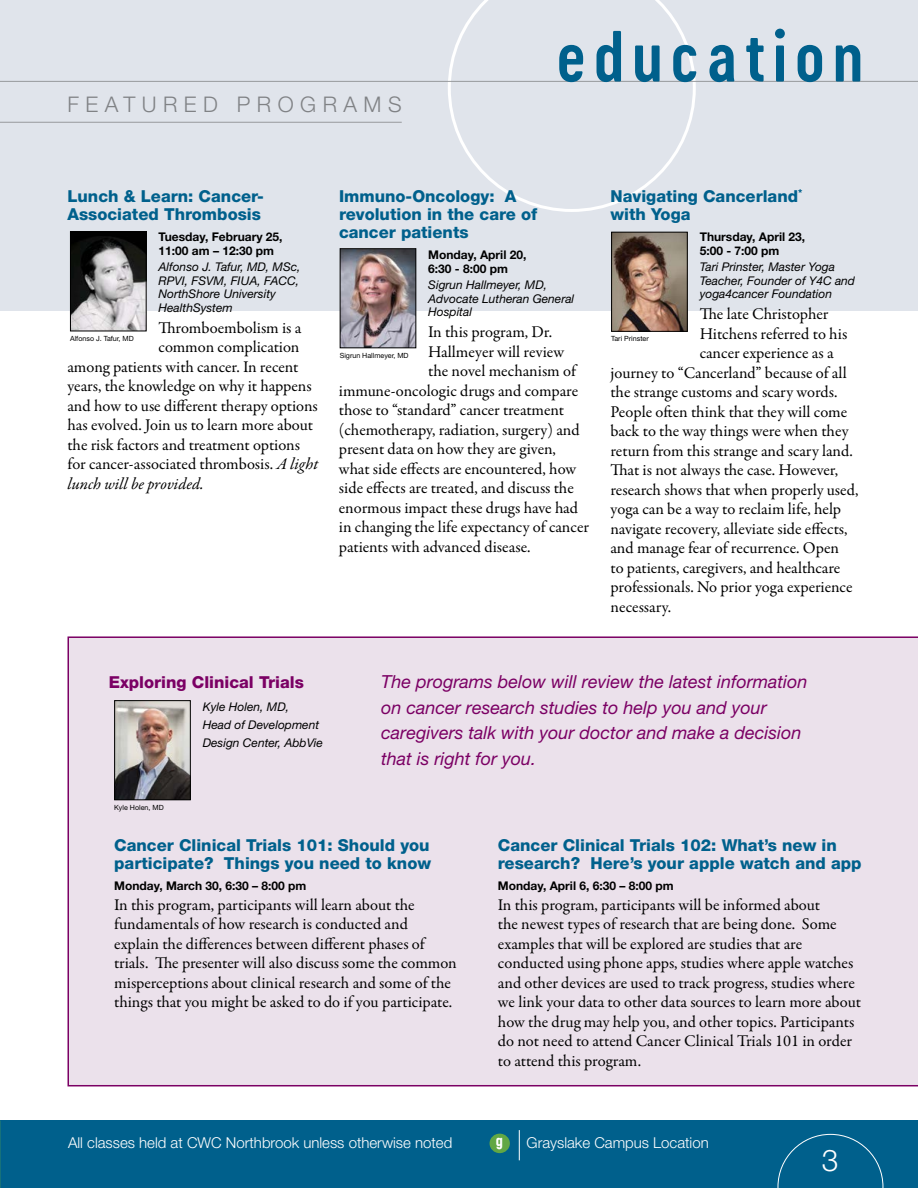
<style>
.page{position:relative;width:918px;height:1188px;background:#fff}
.page>*{position:absolute;margin:0;border:0;box-sizing:border-box;transform-origin:0 0}
.t1{font:67.5px "Cervo Neue Semi Bold Neue";letter-spacing:.11em;color:#00608c}
.t2{font:300 30px "Helvetica Neue";color:#fff}
.t3{font:300 21.6px "Helvetica Neue";letter-spacing:.3em;color:#808285}
.t4{font:italic 18px/25.5px "Helvetica Neue";color:#7b0064}
.t5{font:16.5px/19.5px "Garamond Premr Pro";letter-spacing:-.005em;color:#000}
.t6{font:800 16.5px/18px "Helvetica Neue";color:#00608c}
.t7{font:800 16.5px "Helvetica Neue";color:#7b0064}
.t8{font:italic 16.5px "Garamond Premr Pro";color:#000}
.t9{font:300 15px "Helvetica Neue";color:#fff}
.t10{font:15px "Cervo Neue Bold Neue";color:#fff}
.t11{font:italic 12px/13.5px "Helvetica Neue";color:#000}
.t12{font:700 12px/14.2px "Helvetica Neue";color:#000}
.t13{font:7.2px "Helvetica Neue";color:#000}
.s1{font-style:italic}
</style>
<div class="page">
<div style="left:0;top:0;width:918px;height:310px;background:#e0e4eb"></div>
<svg style="left:448px;top:0;width:248px;height:212px"></svg>
<hr style="left:0;top:122px;width:402px;height:1px;background:#97999c">
<hr style="left:0;top:81px;width:918px;height:1px;background:#97999c">
<div style="left:0;top:1120px;width:918px;height:68px;background:#00608c"></div>
<svg style="left:778px;top:1134px;width:105px;height:54px"></svg>
<div style="left:490px;top:1134px;width:20px;height:19px;background:#61a744;border-radius:50%"></div>
<hr style="left:519px;top:1130px;width:1px;height:30px;background:#fff">
<img style="left:72px;top:233px;width:73px;height:96px">
<div style="left:70px;top:231px;width:77px;height:100px;border:1px solid #000"></div>
<img style="left:342px;top:250px;width:72px;height:96px">
<div style="left:340px;top:248px;width:76px;height:100px;border:1px solid #000"></div>
<img style="left:613px;top:234px;width:73px;height:96px">
<div style="left:611px;top:232px;width:77px;height:100px;border:1px solid #000"></div>
<div style="left:68px;top:636px;width:850px;height:450px;background:#ebe1eb"></div>
<img style="left:116px;top:702px;width:73px;height:96px">
<div style="left:114px;top:700px;width:77px;height:100px;border:1px solid #000"></div>
<h3 class="t3" style="left:68px;top:91px;width:336px">FEATURED PROGRAMS</h3>
<h1 class="t1" style="left:556px;top:11px;width:309px">education</h1>
<p class="t6" style="left:68px;top:187px;width:198px">Lunch &amp; Learn: Cancer-<br>Associated Thrombosis</p>
<p class="t12" style="left:159px;top:229px;width:126px">Tuesday, February 25,<br>11:00 am – 12:30 pm</p>
<p class="t11" style="left:159px;top:260px;width:144px">Alfonso J. Tafur, MD, MSc,<br>RPVI, FSVM, FIUA, FACC,<br>NorthShore University<br>HealthSystem</p>
<p class="t5" style="left:159px;top:318px;width:144px">Thromboembolism is a</p>
<p class="t5" style="left:159px;top:338px;width:143px">common complication</p>
<p class="t5" style="left:67px;top:357px;width:233px">among patients with cancer. In recent</p>
<p class="t5" style="left:67px;top:377px;width:246px">years, the knowledge on why it happens</p>
<p class="t5" style="left:67px;top:396px;width:252px">and how to use different therapy options</p>
<p class="t5" style="left:67px;top:416px;width:247px">has evolved. Join us to learn more about</p>
<p class="t5" style="left:67px;top:435px;width:234px">the risk factors and treatment options</p>
<p class="t5" style="left:67px;top:455px;width:252px">for cancer-associated thrombosis. <span class="s1">A light</span></p>
<p class="t8" style="left:67px;top:473px;width:138px">lunch will be provided.</p>
<p class="t13" style="left:70px;top:334px;width:65px">Alfonso J. Tafur, MD</p>
<p class="t6" style="left:339px;top:187px;width:200px">Immuno-Oncology: A revolution in the care of cancer patients</p>
<p class="t12" style="left:428px;top:247px;width:100px">Monday, April 20,<br>6:30 - 8:00 pm</p>
<p class="t11" style="left:428px;top:278px;width:148px">Sigrun Hallmeyer, MD,<br>Advocate Lutheran General<br>Hospital</p>
<p class="t5" style="left:428px;top:323px;width:125px">In this program, Dr.</p>
<p class="t5" style="left:428px;top:342px;width:138px">Hallmeyer will review</p>
<p class="t5" style="left:428px;top:362px;width:149px">the novel mechanism of</p>
<p class="t5" style="left:339px;top:381px;width:241px">immune-oncologic drugs and compare</p>
<p class="t5" style="left:339px;top:401px;width:227px">those to “standard” cancer treatment</p>
<p class="t5" style="left:339px;top:420px;width:242px">(chemotherapy, radiation, surgery) and</p>
<p class="t5" style="left:339px;top:440px;width:219px">present data on how they are given,</p>
<p class="t5" style="left:339px;top:459px;width:239px">what side effects are encountered, how</p>
<p class="t5" style="left:339px;top:479px;width:236px">side effects are treated, and discuss the</p>
<p class="t5" style="left:339px;top:498px;width:241px">enormous impact these drugs have had</p>
<p class="t5" style="left:339px;top:518px;width:252px">in changing the life expectancy of cancer</p>
<p class="t5" style="left:339px;top:537px;width:193px">patients with advanced disease.</p>
<p class="t13" style="left:340px;top:351px;width:70px">Sigrun Hallmeyer, MD</p>
<p class="t6" style="left:610px;top:187px;width:193px">Navigating Cancerland<sup>* </sup>with Yoga</p>
<p class="t12" style="left:700px;top:229px;width:107px">Thursday, April 23,<br>5:00 - 7:00 pm</p>
<p class="t11" style="left:700px;top:260px;width:157px">Tari Prinster, Master Yoga<br>Teacher, Founder of Y4C and yoga4cancer Foundation</p>
<p class="t5" style="left:700px;top:305px;width:130px">The late Christopher</p>
<p class="t5" style="left:700px;top:324px;width:149px">Hitchens referred to his</p>
<p class="t5" style="left:700px;top:344px;width:135px">cancer experience as a</p>
<p class="t5" style="left:611px;top:363px;width:238px">journey to “Cancerland” because of all</p>
<p class="t5" style="left:611px;top:383px;width:229px">the strange customs and scary words.</p>
<p class="t5" style="left:611px;top:402px;width:238px">People often think that they will come</p>
<p class="t5" style="left:611px;top:422px;width:240px">back to the way things were when they</p>
<p class="t5" style="left:611px;top:441px;width:244px">return from this strange and scary land.</p>
<p class="t5" style="left:611px;top:461px;width:229px">That is not always the case. However,</p>
<p class="t5" style="left:611px;top:480px;width:250px">research shows that when properly used,</p>
<p class="t5" style="left:611px;top:500px;width:232px">yoga can be a way to reclaim life, help</p>
<p class="t5" style="left:611px;top:519px;width:239px">navigate recovery, alleviate side effects,</p>
<p class="t5" style="left:611px;top:539px;width:230px">and manage fear of recurrence. Open</p>
<p class="t5" style="left:611px;top:558px;width:231px">to patients, caregivers, and healthcare</p>
<p class="t5" style="left:611px;top:578px;width:244px">professionals. No prior yoga experience</p>
<p class="t5" style="left:611px;top:597px;width:62px">necessary.</p>
<p class="t13" style="left:611px;top:334px;width:39px">Tari Prinster</p>
<p class="t7" style="left:109px;top:672px;width:197px">Exploring Clinical Trials</p>
<p class="t11" style="left:203px;top:698px;width:122px;line-height:18px">Kyle Holen, MD,<br>Head of Development<br>Design Center, AbbVie</p>
<p class="t4" style="left:381px;top:669px;width:428px">The programs below will review the latest information on cancer research studies to help you and your caregivers talk with your doctor and make a decision that is right for you.</p>
<p class="t13" style="left:114px;top:803px;width:51px">Kyle Holen, MD</p>
<p class="t6" style="left:114px;top:836px;width:318px">Cancer Clinical Trials 101: Should you participate? Things you need to know</p>
<p class="t12" style="left:114px;top:879px;width:194px">Monday, March 30, 6:30 – 8:00 pm</p>
<p class="t5" style="left:114px;top:895px;width:344px">In this program, participants will learn about the fundamentals of how research is conducted and explain the differences between different phases of trials. The presenter will also discuss some the common misperceptions about clinical research and some of the things that you might be asked to do if you participate.</p>
<p class="t6" style="left:498px;top:836px;width:365px">Cancer Clinical Trials 102: What’s new in research? Here’s your apple watch and app</p>
<p class="t12" style="left:498px;top:879px;width:177px">Monday, April 6, 6:30 – 8:00 pm</p>
<p class="t5" style="left:498px;top:895px;width:365px">In this program, participants will be informed about<br>the newest types of research that are being done. Some examples that will be explored are studies that are conducted using phone apps, studies where apple watches and other devices are used to track progress, studies where we link your data to other data sources to learn more about how the drug may help you, and other topics. Participants do not need to attend Cancer Clinical Trials 101 in order to attend this program.</p>
<p class="t9" style="left:68px;top:1134px;width:386px">All classes held at CWC Northbrook unless otherwise noted</p>
<p class="t10" style="left:496px;top:1131px;width:9px">g</p>
<p class="t9" style="left:527px;top:1134px;width:184px">Grayslake Campus Location</p>
<h2 class="t2" style="left:822px;top:1142px;width:18px">3</h2>
</div>
